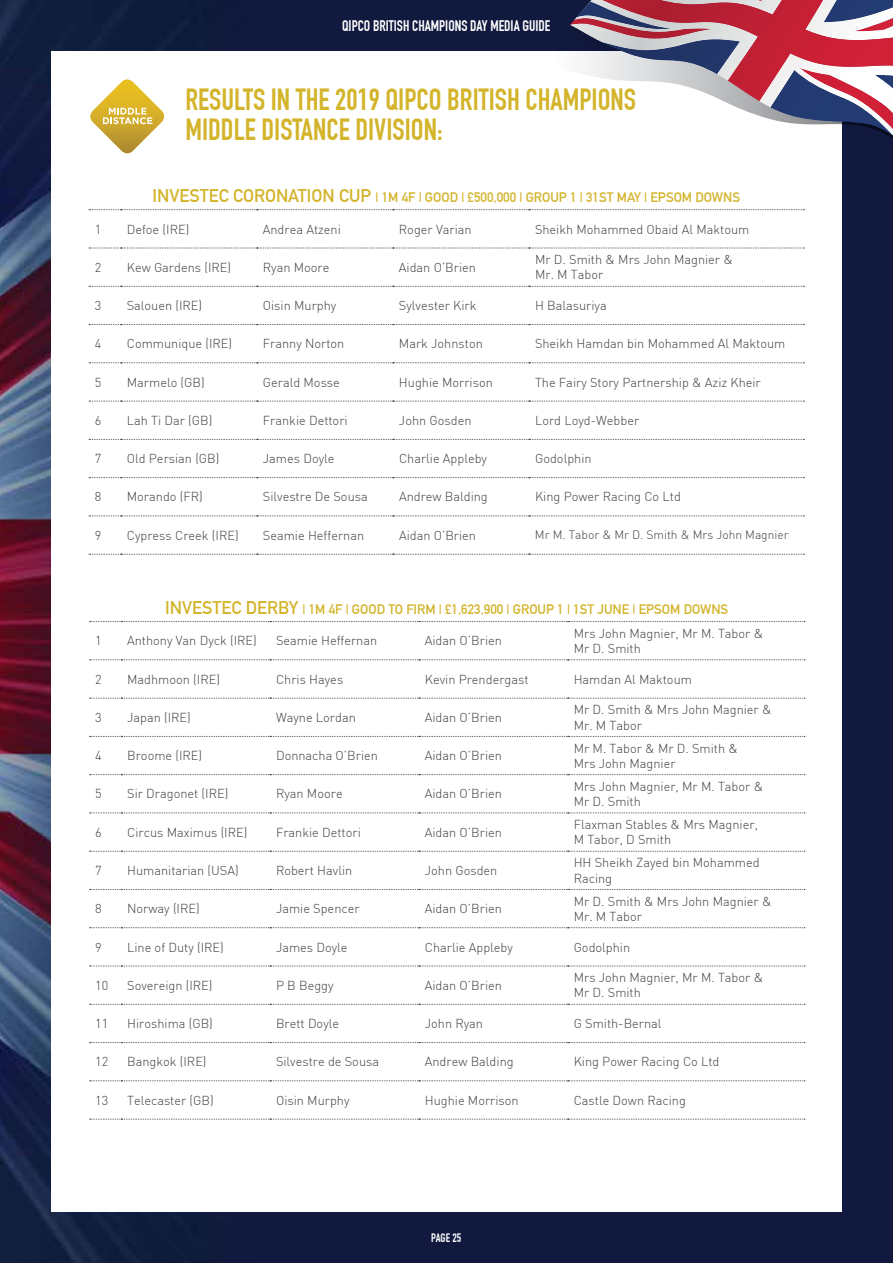
<style>
.page{position:relative;width:893px;height:1263px;background:#fff}
.page>*{position:absolute;margin:0;border:0;box-sizing:border-box;transform-origin:0 0}
.t1{font:700 30px/30px "DIN Condensed";color:#d3b42b}
.t2{font:700 15px "DIN Condensed";color:#fff}
.t3{font:700 13.5px "DIN Alternate";color:#d3b42b}
.t4{font:300 12.75px/15.3px "DIN";color:#414042}
.t5{font:300 12px "DIN";color:#414042}
.t6{font:700 12px "DIN Condensed";color:#fff}
.s1{font-size:18px}
</style>
<div class="page">
<img style="left:0;top:0;width:893px;height:1263px">
<div style="left:51px;top:51px;width:791px;height:1161px;background:#fff"></div>
<svg style="left:89px;top:209px;width:715px;height:1px"></svg>
<svg style="left:89px;top:248px;width:715px;height:1px"></svg>
<svg style="left:89px;top:286px;width:715px;height:1px"></svg>
<svg style="left:89px;top:324px;width:715px;height:1px"></svg>
<svg style="left:89px;top:363px;width:715px;height:1px"></svg>
<svg style="left:89px;top:401px;width:715px;height:1px"></svg>
<svg style="left:89px;top:439px;width:715px;height:1px"></svg>
<svg style="left:89px;top:477px;width:715px;height:1px"></svg>
<svg style="left:89px;top:516px;width:715px;height:1px"></svg>
<svg style="left:89px;top:554px;width:715px;height:1px"></svg>
<svg style="left:528px;top:0;width:365px;height:160px"></svg>
<svg style="left:570px;top:0;width:323px;height:136px"></svg>
<svg style="left:90px;top:621px;width:715px;height:1px"></svg>
<svg style="left:90px;top:660px;width:715px;height:1px"></svg>
<svg style="left:90px;top:698px;width:715px;height:1px"></svg>
<svg style="left:90px;top:736px;width:715px;height:1px"></svg>
<svg style="left:90px;top:774px;width:715px;height:1px"></svg>
<svg style="left:90px;top:813px;width:715px;height:1px"></svg>
<svg style="left:90px;top:851px;width:715px;height:1px"></svg>
<svg style="left:90px;top:889px;width:715px;height:1px"></svg>
<svg style="left:90px;top:927px;width:715px;height:1px"></svg>
<svg style="left:90px;top:966px;width:715px;height:1px"></svg>
<svg style="left:90px;top:1004px;width:715px;height:1px"></svg>
<svg style="left:90px;top:1042px;width:715px;height:1px"></svg>
<svg style="left:90px;top:1080px;width:715px;height:1px"></svg>
<svg style="left:90px;top:1119px;width:715px;height:1px"></svg>
<svg style="left:90px;top:80px;width:75px;height:73px"></svg>
<p class="t2" style="left:342px;top:17px;width:210px">QIPCO BRITISH CHAMPIONS DAY MEDIA GUIDE</p>
<h1 class="t1" style="left:185px;top:85px;width:452px">RESULTS IN THE 2019 QIPCO BRITISH CHAMPIONS<br>MIDDLE DISTANCE DIVISION:</h1>
<p class="t3" style="left:152px;top:187px;width:589px"><span class="s1">INVESTEC CORONATION CUP</span> | 1M 4F | GOOD | £500,000 | GROUP 1 | 31ST MAY | EPSOM DOWNS</p>
<p class="t4" style="left:95px;top:221px;width:8px">1</p>
<p class="t4" style="left:127px;top:221px;width:64px">Defoe (IRE)</p>
<p class="t4" style="left:263px;top:221px;width:80px">Andrea Atzeni</p>
<p class="t4" style="left:399px;top:221px;width:74px">Roger Varian</p>
<p class="t4" style="left:535px;top:221px;width:216px">Sheikh Mohammed Obaid Al Maktoum</p>
<p class="t4" style="left:95px;top:259px;width:8px">2</p>
<p class="t4" style="left:127px;top:259px;width:106px">Kew Gardens (IRE)</p>
<p class="t4" style="left:263px;top:259px;width:68px">Ryan Moore</p>
<p class="t4" style="left:399px;top:259px;width:79px">Aidan O’Brien</p>
<p class="t4" style="left:535px;top:252px;width:199px">Mr D. Smith &amp; Mrs John Magnier &amp;<br>Mr. M Tabor</p>
<p class="t4" style="left:95px;top:298px;width:8px">3</p>
<p class="t4" style="left:127px;top:298px;width:77px">Salouen (IRE)</p>
<p class="t4" style="left:263px;top:298px;width:75px">Oisin Murphy</p>
<p class="t4" style="left:399px;top:298px;width:79px">Sylvester Kirk</p>
<p class="t4" style="left:535px;top:298px;width:73px">H Balasuriya</p>
<p class="t4" style="left:95px;top:336px;width:8px">4</p>
<p class="t4" style="left:127px;top:336px;width:107px">Communique (IRE)</p>
<p class="t4" style="left:263px;top:336px;width:83px">Franny Norton</p>
<p class="t4" style="left:399px;top:336px;width:85px">Mark Johnston</p>
<p class="t4" style="left:535px;top:336px;width:252px">Sheikh Hamdan bin Mohammed Al Maktoum</p>
<p class="t4" style="left:95px;top:374px;width:8px">5</p>
<p class="t4" style="left:127px;top:374px;width:79px">Marmelo (GB)</p>
<p class="t4" style="left:263px;top:374px;width:79px">Gerald Mosse</p>
<p class="t4" style="left:399px;top:374px;width:95px">Hughie Morrison</p>
<p class="t4" style="left:535px;top:374px;width:227px">The Fairy Story Partnership &amp; Aziz Kheir</p>
<p class="t4" style="left:95px;top:412px;width:8px">6</p>
<p class="t4" style="left:127px;top:412px;width:87px">Lah Ti Dar (GB)</p>
<p class="t4" style="left:263px;top:412px;width:86px">Frankie Dettori</p>
<p class="t4" style="left:399px;top:412px;width:74px">John Gosden</p>
<p class="t4" style="left:535px;top:412px;width:106px">Lord Loyd-Webber</p>
<p class="t4" style="left:95px;top:451px;width:8px">7</p>
<p class="t4" style="left:127px;top:451px;width:94px">Old Persian (GB)</p>
<p class="t4" style="left:263px;top:451px;width:73px">James Doyle</p>
<p class="t4" style="left:399px;top:451px;width:90px">Charlie Appleby</p>
<p class="t4" style="left:535px;top:451px;width:58px">Godolphin</p>
<p class="t4" style="left:95px;top:489px;width:8px">8</p>
<p class="t4" style="left:127px;top:489px;width:77px">Morando (FR)</p>
<p class="t4" style="left:263px;top:489px;width:106px">Silvestre De Sousa</p>
<p class="t4" style="left:399px;top:489px;width:90px">Andrew Balding</p>
<p class="t4" style="left:535px;top:489px;width:147px">King Power Racing Co Ltd</p>
<p class="t4" style="left:95px;top:527px;width:8px">9</p>
<p class="t4" style="left:127px;top:527px;width:113px">Cypress Creek (IRE)</p>
<p class="t4" style="left:263px;top:527px;width:103px">Seamie Heffernan</p>
<p class="t4" style="left:399px;top:527px;width:79px">Aidan O’Brien</p>
<p class="t5" style="left:535px;top:528px;width:255px">Mr M. Tabor &amp; Mr D. Smith &amp; Mrs John Magnier</p>
<p class="t3" style="left:165px;top:599px;width:564px"><span class="s1">INVESTEC DERBY</span> | 1M 4F | GOOD TO FIRM | £1,623,900 | GROUP 1 | 1ST JUNE | EPSOM DOWNS</p>
<p class="t4" style="left:95px;top:633px;width:8px">1</p>
<p class="t4" style="left:127px;top:633px;width:131px">Anthony Van Dyck (IRE)</p>
<p class="t4" style="left:276px;top:633px;width:103px">Seamie Heffernan</p>
<p class="t4" style="left:425px;top:633px;width:79px">Aidan O’Brien</p>
<p class="t4" style="left:574px;top:625px;width:191px">Mrs John Magnier, Mr M. Tabor &amp;<br>Mr D. Smith</p>
<p class="t4" style="left:95px;top:671px;width:8px">2</p>
<p class="t4" style="left:127px;top:671px;width:94px">Madhmoon (IRE)</p>
<p class="t4" style="left:276px;top:671px;width:69px">Chris Hayes</p>
<p class="t4" style="left:425px;top:671px;width:105px">Kevin Prendergast</p>
<p class="t4" style="left:574px;top:671px;width:120px">Hamdan Al Maktoum</p>
<p class="t4" style="left:95px;top:709px;width:8px">3</p>
<p class="t4" style="left:127px;top:709px;width:65px">Japan (IRE)</p>
<p class="t4" style="left:276px;top:709px;width:81px">Wayne Lordan</p>
<p class="t4" style="left:425px;top:709px;width:79px">Aidan O’Brien</p>
<p class="t4" style="left:574px;top:702px;width:199px">Mr D. Smith &amp; Mrs John Magnier &amp;<br>Mr. M Tabor</p>
<p class="t4" style="left:95px;top:748px;width:8px">4</p>
<p class="t4" style="left:127px;top:748px;width:77px">Broome (IRE)</p>
<p class="t4" style="left:276px;top:748px;width:103px">Donnacha O’Brien</p>
<p class="t4" style="left:425px;top:748px;width:79px">Aidan O’Brien</p>
<p class="t4" style="left:574px;top:740px;width:166px">Mr M. Tabor &amp; Mr D. Smith &amp;<br>Mrs John Magnier</p>
<p class="t4" style="left:95px;top:786px;width:8px">5</p>
<p class="t4" style="left:127px;top:786px;width:103px">Sir Dragonet (IRE)</p>
<p class="t4" style="left:276px;top:786px;width:68px">Ryan Moore</p>
<p class="t4" style="left:425px;top:786px;width:79px">Aidan O’Brien</p>
<p class="t4" style="left:574px;top:778px;width:191px">Mrs John Magnier, Mr M. Tabor &amp;<br>Mr D. Smith</p>
<p class="t4" style="left:95px;top:824px;width:8px">6</p>
<p class="t4" style="left:127px;top:824px;width:122px">Circus Maximus (IRE)</p>
<p class="t4" style="left:276px;top:824px;width:86px">Frankie Dettori</p>
<p class="t4" style="left:425px;top:824px;width:79px">Aidan O’Brien</p>
<p class="t4" style="left:574px;top:817px;width:186px">Flaxman Stables &amp; Mrs Magnier,<br>M Tabor, D Smith</p>
<p class="t4" style="left:95px;top:863px;width:8px">7</p>
<p class="t4" style="left:127px;top:863px;width:113px">Humanitarian (USA)</p>
<p class="t4" style="left:276px;top:863px;width:78px">Robert Havlin</p>
<p class="t4" style="left:425px;top:863px;width:74px">John Gosden</p>
<p class="t4" style="left:574px;top:855px;width:187px">HH Sheikh Zayed bin Mohammed<br>Racing</p>
<p class="t4" style="left:95px;top:901px;width:8px">8</p>
<p class="t4" style="left:127px;top:901px;width:74px">Norway (IRE)</p>
<p class="t4" style="left:276px;top:901px;width:85px">Jamie Spencer</p>
<p class="t4" style="left:425px;top:901px;width:79px">Aidan O’Brien</p>
<p class="t4" style="left:574px;top:893px;width:199px">Mr D. Smith &amp; Mrs John Magnier &amp;<br>Mr. M Tabor</p>
<p class="t4" style="left:95px;top:939px;width:8px">9</p>
<p class="t4" style="left:127px;top:939px;width:98px">Line of Duty (IRE)</p>
<p class="t4" style="left:276px;top:939px;width:73px">James Doyle</p>
<p class="t4" style="left:425px;top:939px;width:90px">Charlie Appleby</p>
<p class="t4" style="left:574px;top:939px;width:58px">Godolphin</p>
<p class="t4" style="left:95px;top:977px;width:15px">10</p>
<p class="t4" style="left:127px;top:977px;width:87px">Sovereign (IRE)</p>
<p class="t4" style="left:276px;top:977px;width:59px">P B Beggy</p>
<p class="t4" style="left:425px;top:977px;width:79px">Aidan O’Brien</p>
<p class="t4" style="left:574px;top:970px;width:191px">Mrs John Magnier, Mr M. Tabor &amp;<br>Mr D. Smith</p>
<p class="t4" style="left:95px;top:1016px;width:15px">11</p>
<p class="t4" style="left:127px;top:1016px;width:87px">Hiroshima (GB)</p>
<p class="t4" style="left:276px;top:1016px;width:65px">Brett Doyle</p>
<p class="t4" style="left:425px;top:1016px;width:60px">John Ryan</p>
<p class="t4" style="left:574px;top:1016px;width:89px">G Smith-Bernal</p>
<p class="t4" style="left:95px;top:1054px;width:15px">12</p>
<p class="t4" style="left:127px;top:1054px;width:81px">Bangkok (IRE)</p>
<p class="t4" style="left:276px;top:1054px;width:105px">Silvestre de Sousa</p>
<p class="t4" style="left:425px;top:1054px;width:90px">Andrew Balding</p>
<p class="t4" style="left:574px;top:1054px;width:147px">King Power Racing Co Ltd</p>
<p class="t4" style="left:95px;top:1092px;width:15px">13</p>
<p class="t4" style="left:127px;top:1092px;width:88px">Telecaster (GB)</p>
<p class="t4" style="left:276px;top:1092px;width:75px">Oisin Murphy</p>
<p class="t4" style="left:425px;top:1092px;width:95px">Hughie Morrison</p>
<p class="t4" style="left:574px;top:1092px;width:114px">Castle Down Racing</p>
<p class="t6" style="left:431px;top:1230px;width:32px">PAGE 25</p>
</div>
